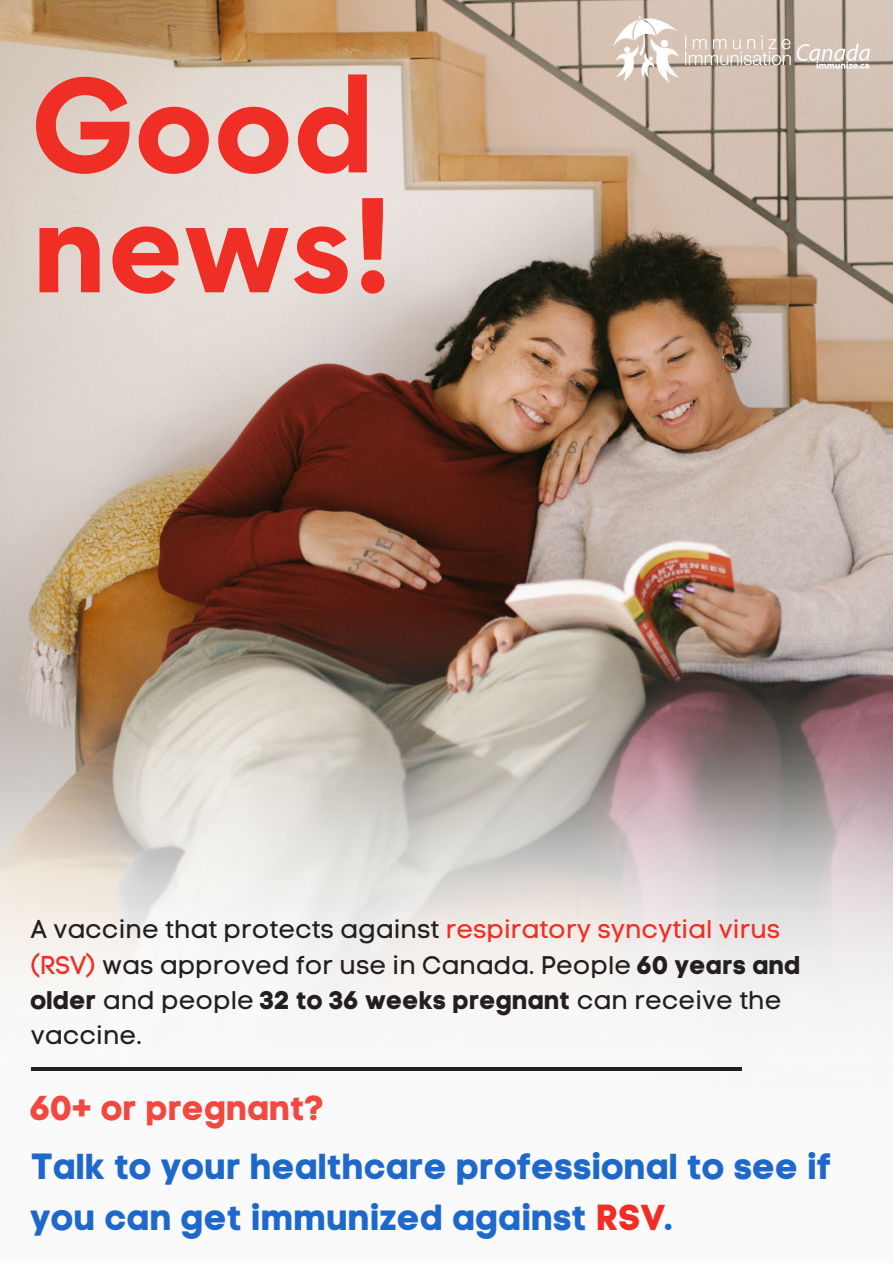
<style>
.page{position:relative;width:893px;height:1263px;background:#fff}
.page>*{position:absolute;margin:0;border:0;box-sizing:border-box;transform-origin:0 0}
.t1{font:700 120.3px "Gordita";color:#ef2e25}
.t2{font:36px/50.1px "Code Pro Bold LC";color:#1e68cb}
.t3{font:34.5px "Code Pro Bold LC";color:#f14840}
.t4{font:25.5px/35.4px "Code Pro Normal LC";color:#231f20}
.s1{color:#ef2e25}
.s2{font-family:"Code Pro Bold LC"}
</style>
<div class="page">
<img style="left:0;top:0;width:893px;height:600px">
<img style="left:0;top:600px;width:893px;height:89px">
<img style="left:0;top:689px;width:893px;height:382px">
<hr style="left:31px;top:1068px;width:710px;height:3px;background:#231f20">
<img style="left:613px;top:16px;width:256px;height:67px">
<p class="t1" style="left:31px;top:44px;width:346px">Good</p>
<p class="t1" style="left:31px;top:164px;width:364px">news!</p>
<p class="t4" style="left:31px;top:911px;width:771px">A vaccine that protects against <span class="s1">respiratory syncytial virus (RSV)</span> was approved for use in Canada. People <span class="s2">60 years and older</span> and people <span class="s2">32 to 36 weeks pregnant</span> can receive the vaccine.</p>
<p class="t3" style="left:31px;top:1087px;width:295px">60+ or pregnant?</p>
<p class="t2" style="left:31px;top:1142px;width:802px">Talk to your healthcare professional to see if you can get immunized against <span class="s1">RSV</span>.</p>
</div>
